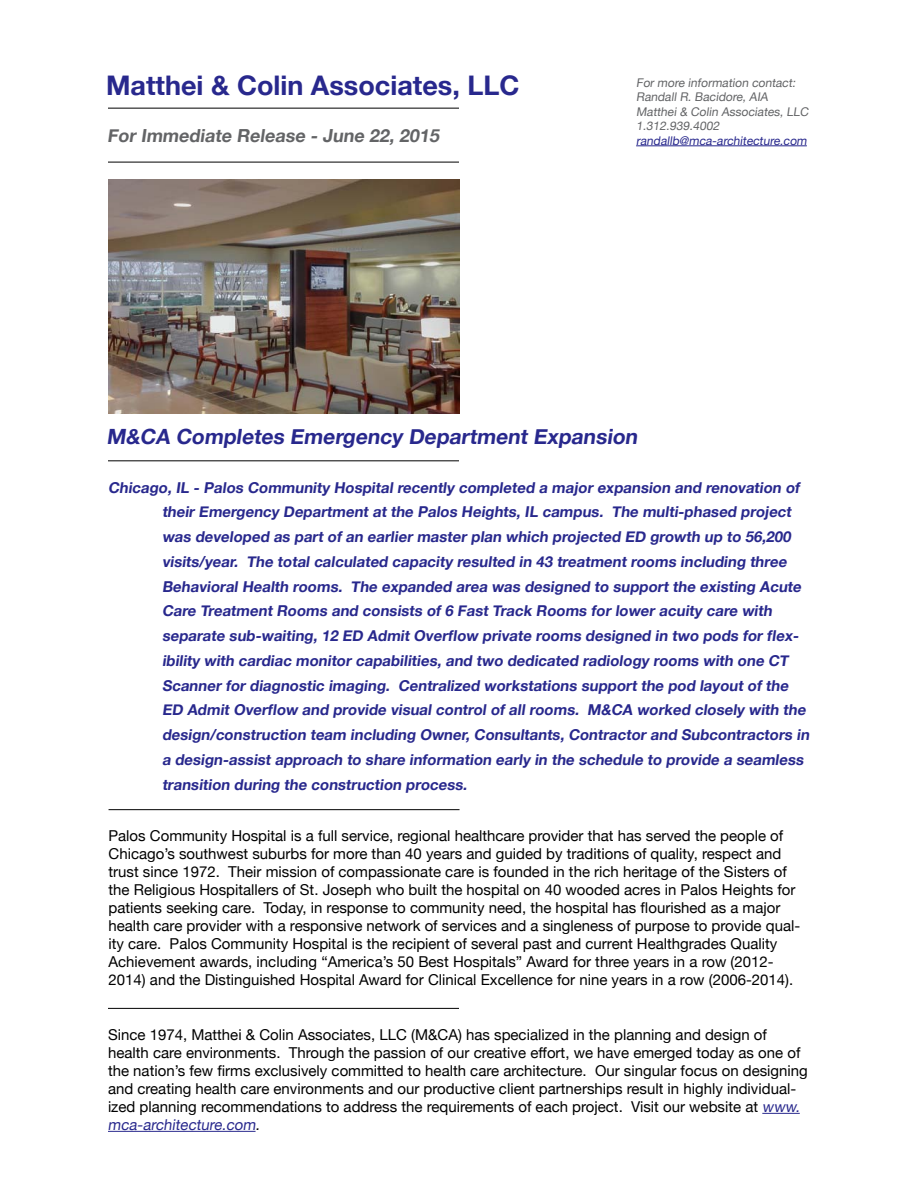
<style>
.page{position:relative;width:918px;height:1188px;background:#fff}
.page>*{position:absolute;margin:0;border:0;box-sizing:border-box;transform-origin:0 0}
.t1{font:700 27px "Helvetica Neue";color:#28288d}
.t2{font:700 21px "Helvetica Neue";color:#28288d}
.t3{font:700 18px "Helvetica Neue";color:#636466}
.t4{font:15px/18px "Helvetica Neue";color:#000}
.t5{font:700 15px/24.8px "Helvetica Neue";color:#28288d}
.t6{font:12px/14.4px "Helvetica Neue";color:#636466}
.t7{font:12px "Helvetica Neue";color:#28288d}
.s1{color:#28288d}
</style>
<div class="page">
<hr style="left:108px;top:108px;width:351px;height:1px;background:#000">
<hr style="left:108px;top:162px;width:351px;height:1px;background:#000">
<hr style="left:108px;top:461px;width:351px;height:1px;background:#000">
<img style="left:109px;top:179px;width:351px;height:235px">
<hr style="left:762px;top:1113px;width:38px;height:1px;background:#28288d">
<hr style="left:108px;top:1131px;width:148px;height:1px;background:#28288d">
<hr style="left:109px;top:809px;width:351px;height:1px;background:#000">
<hr style="left:108px;top:1008px;width:351px;height:1px;background:#000">
<hr style="left:636px;top:146px;width:171px;height:1px;background:#28288d">
<h1 class="t1" style="left:106px;top:69px;width:415px">Matthei &amp; Colin Associates, LLC</h1>
<p class="t3" style="left:107px;top:124px;width:337px">For Immediate Release - June 22, 2015</p>
<p class="t6" style="left:636px;top:75px;width:176px">For more information contact:<br>Randall R. Bacidore, AIA<br>Matthei &amp; Colin Associates, LLC<br>1.312.939.4002</p>
<p class="t7" style="left:636px;top:133px;width:174px">randallb@mca-architecture.com</p>
<h2 class="t2" style="left:106px;top:424px;width:536px">M&amp;CA Completes Emergency Department Expansion</h2>
<p class="t5" style="left:162px;top:475px;width:651px;text-indent:-54px">Chicago, IL - Palos Community Hospital recently completed a major expansion and renovation of their Emergency Department at the Palos Heights, IL campus. The multi-phased project was developed as part of an earlier master plan which projected ED growth up to 56,200 visits/year. The total calculated capacity resulted in 43 treatment rooms including three Behavioral Health rooms. The expanded area was designed to support the existing Acute Care Treatment Rooms and consists of 6 Fast Track Rooms for lower acuity care with separate sub-waiting, 12 ED Admit Overflow private rooms designed in two pods for flex&shy;ibility with cardiac monitor capabilities, and two dedicated radiology rooms with one CT Scanner for diagnostic imaging. Centralized workstations support the pod layout of the ED Admit Overflow and provide visual control of all rooms. M&amp;CA worked closely with the design/construction team including Owner, Consultants, Contractor and Subcontractors in a design-assist approach to share information early in the schedule to provide a seamless transition during the construction process.</p>
<p class="t4" style="left:109px;top:827px;width:693px">Palos Community Hospital is a full service, regional healthcare provider that has served the people of Chicago’s southwest suburbs for more than 40 years and guided by traditions of quality, respect and trust since 1972. Their mission of compassionate care is founded in the rich heritage of the Sisters of the Religious Hospitallers of St. Joseph who built the hospital on 40 wooded acres in Palos Heights for patients seeking care. Today, in response to community need, the hospital has flourished as a major health care provider with a responsive network of services and a singleness of purpose to provide qual&shy;ity care. Palos Community Hospital is the recipient of several past and current Healthgrades Quality Achievement awards, including “America’s 50 Best Hospitals” Award for three years in a row (2012- 2014) and the Distinguished Hospital Award for Clinical Excellence for nine years in a row (2006-2014).</p>
<p class="t4" style="left:108px;top:1025px;width:701px">Since 1974, Matthei &amp; Colin Associates, LLC (M&amp;CA) has specialized in the planning and design of health care environments. Through the passion of our creative effort, we have emerged today as one of the nation’s few firms exclusively committed to health care architecture. Our singular focus on designing and creating health care environments and our productive client partnerships result in highly individual&shy;ized planning recommendations to address the requirements of each project. Visit our website at <span class="s1">www. mca-architecture.com</span>.</p>
</div>
